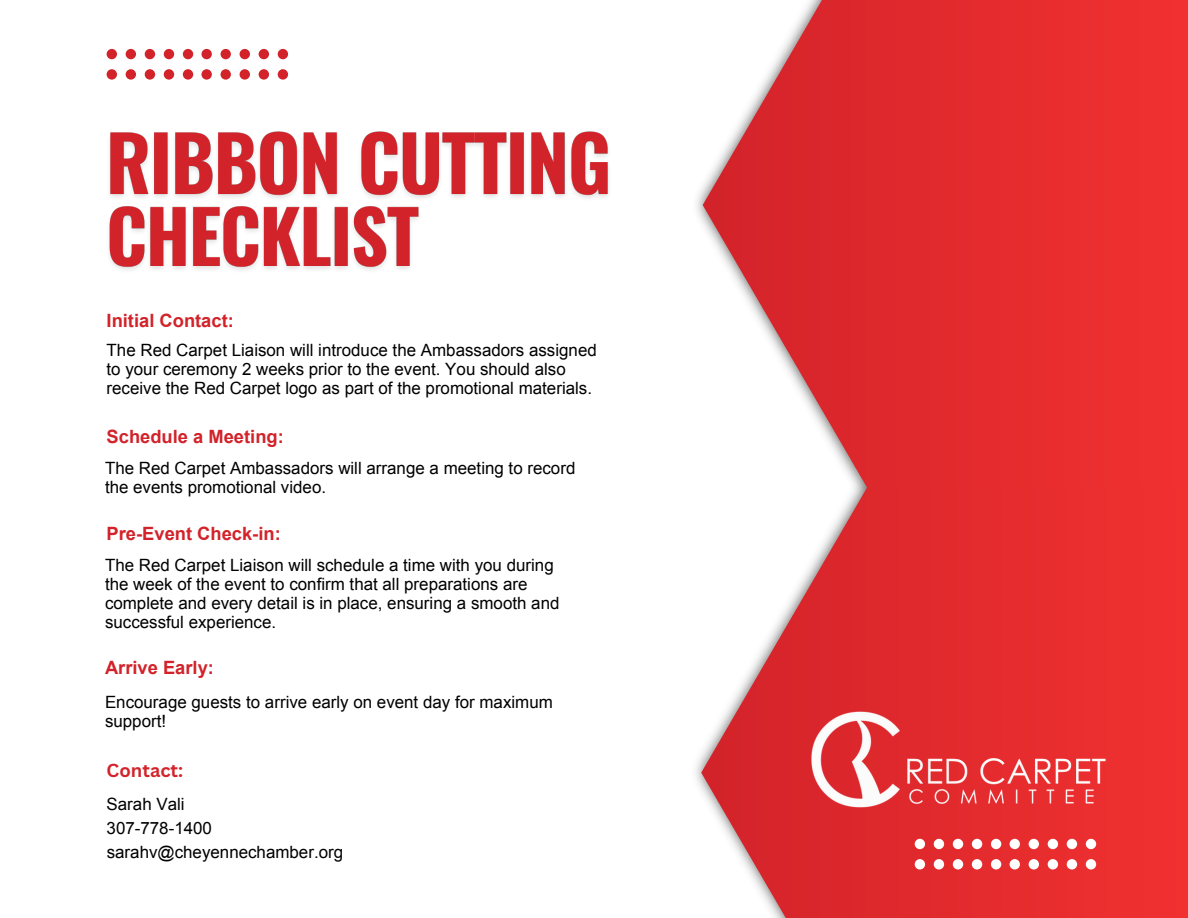
<style>
.page{position:relative;width:1188px;height:918px;background:#fff}
.page>*{position:absolute;margin:0;border:0;box-sizing:border-box;transform-origin:0 0}
.t1{font:700 18.3px "Arial";color:#d2232a}
.t2{font:700 18.3px "Canva Sans";color:#d2232a}
.t3{font:16.95px/19.2px "Arial";color:#000}
</style>
<div class="page">
<div style="left:201px;top:49px;width:11px;height:10px;background:#d2232a;border-radius:50%"></div>
<div style="left:221px;top:49px;width:10px;height:10px;background:#d2232a;border-radius:50%"></div>
<div style="left:240px;top:49px;width:10px;height:10px;background:#d2232a;border-radius:50%"></div>
<div style="left:259px;top:49px;width:10px;height:10px;background:#d2232a;border-radius:50%"></div>
<div style="left:278px;top:49px;width:10px;height:10px;background:#d2232a;border-radius:50%"></div>
<div style="left:201px;top:69px;width:11px;height:11px;background:#d2232a;border-radius:50%"></div>
<div style="left:221px;top:69px;width:10px;height:11px;background:#d2232a;border-radius:50%"></div>
<div style="left:240px;top:69px;width:10px;height:11px;background:#d2232a;border-radius:50%"></div>
<div style="left:259px;top:69px;width:10px;height:11px;background:#d2232a;border-radius:50%"></div>
<div style="left:278px;top:69px;width:10px;height:11px;background:#d2232a;border-radius:50%"></div>
<div style="left:107px;top:49px;width:10px;height:10px;background:#d2232a;border-radius:50%"></div>
<div style="left:126px;top:49px;width:10px;height:10px;background:#d2232a;border-radius:50%"></div>
<div style="left:145px;top:49px;width:10px;height:10px;background:#d2232a;border-radius:50%"></div>
<div style="left:164px;top:49px;width:10px;height:10px;background:#d2232a;border-radius:50%"></div>
<div style="left:183px;top:49px;width:10px;height:10px;background:#d2232a;border-radius:50%"></div>
<div style="left:107px;top:69px;width:10px;height:11px;background:#d2232a;border-radius:50%"></div>
<div style="left:126px;top:69px;width:10px;height:11px;background:#d2232a;border-radius:50%"></div>
<div style="left:145px;top:69px;width:10px;height:11px;background:#d2232a;border-radius:50%"></div>
<div style="left:164px;top:69px;width:10px;height:11px;background:#d2232a;border-radius:50%"></div>
<div style="left:183px;top:69px;width:10px;height:11px;background:#d2232a;border-radius:50%"></div>
<img style="left:109px;top:216px;width:310px;height:54px">
<img style="left:110px;top:131px;width:499px;height:85px">
<svg style="left:701px;top:487px;width:487px;height:431px;fill:#e72c2f"></svg>
<svg style="left:703px;top:0;width:485px;height:487px;background:#e6494b"></svg>
<div style="left:1010px;top:839px;width:10px;height:10px;background:#fff;border-radius:50%"></div>
<div style="left:1029px;top:839px;width:10px;height:10px;background:#fff;border-radius:50%"></div>
<div style="left:1048px;top:839px;width:10px;height:10px;background:#fff;border-radius:50%"></div>
<div style="left:1067px;top:839px;width:10px;height:10px;background:#fff;border-radius:50%"></div>
<div style="left:1086px;top:839px;width:10px;height:10px;background:#fff;border-radius:50%"></div>
<div style="left:1010px;top:859px;width:10px;height:11px;background:#fff;border-radius:50%"></div>
<div style="left:1029px;top:859px;width:10px;height:11px;background:#fff;border-radius:50%"></div>
<div style="left:1048px;top:859px;width:10px;height:11px;background:#fff;border-radius:50%"></div>
<div style="left:1067px;top:859px;width:10px;height:11px;background:#fff;border-radius:50%"></div>
<div style="left:1086px;top:859px;width:10px;height:11px;background:#fff;border-radius:50%"></div>
<div style="left:915px;top:839px;width:10px;height:10px;background:#fff;border-radius:50%"></div>
<div style="left:934px;top:839px;width:10px;height:10px;background:#fff;border-radius:50%"></div>
<div style="left:953px;top:839px;width:10px;height:10px;background:#fff;border-radius:50%"></div>
<div style="left:972px;top:839px;width:10px;height:10px;background:#fff;border-radius:50%"></div>
<div style="left:991px;top:839px;width:10px;height:10px;background:#fff;border-radius:50%"></div>
<div style="left:915px;top:859px;width:10px;height:11px;background:#fff;border-radius:50%"></div>
<div style="left:934px;top:859px;width:10px;height:11px;background:#fff;border-radius:50%"></div>
<div style="left:953px;top:859px;width:10px;height:11px;background:#fff;border-radius:50%"></div>
<div style="left:972px;top:859px;width:10px;height:11px;background:#fff;border-radius:50%"></div>
<div style="left:991px;top:859px;width:10px;height:11px;background:#fff;border-radius:50%"></div>
<img style="left:804px;top:702px;width:309px;height:114px">
<p class="t1" style="left:107px;top:310px;width:129px">Initial Contact:</p>
<p class="t3" style="left:107px;top:340px;width:492px">The Red Carpet Liaison will introduce the Ambassadors assigned to your ceremony 2 weeks prior to the event. You should also receive the Red Carpet logo as part of the promotional materials.</p>
<p class="t1" style="left:107px;top:427px;width:179px">Schedule a Meeting:</p>
<h2 class="t3" style="left:105px;top:459px;width:472px">The Red Carpet Ambassadors will arrange a meeting to record the events promotional video.</h2>
<p class="t1" style="left:107px;top:523px;width:176px">Pre-Event Check-in:</p>
<h2 class="t3" style="left:105px;top:556px;width:456px">The Red Carpet Liaison will schedule a time with you during the week of the event to confirm that all preparations are complete and every detail is in place, ensuring a smooth and successful experience.</h2>
<p class="t1" style="left:105px;top:657px;width:111px">Arrive Early:</p>
<h2 class="t3" style="left:105px;top:692px;width:449px">Encourage guests to arrive early on event day for maximum support!</h2>
<p class="t2" style="left:107px;top:757px;width:78px">Contact:</p>
<p class="t3" style="left:107px;top:795px;width:80px">Sarah Vali</p>
<p class="t3" style="left:107px;top:818px;width:107px">307-778-1400</p>
<p class="t3" style="left:107px;top:842px;width:238px">sarahv@cheyennechamber.org</p>
</div>
